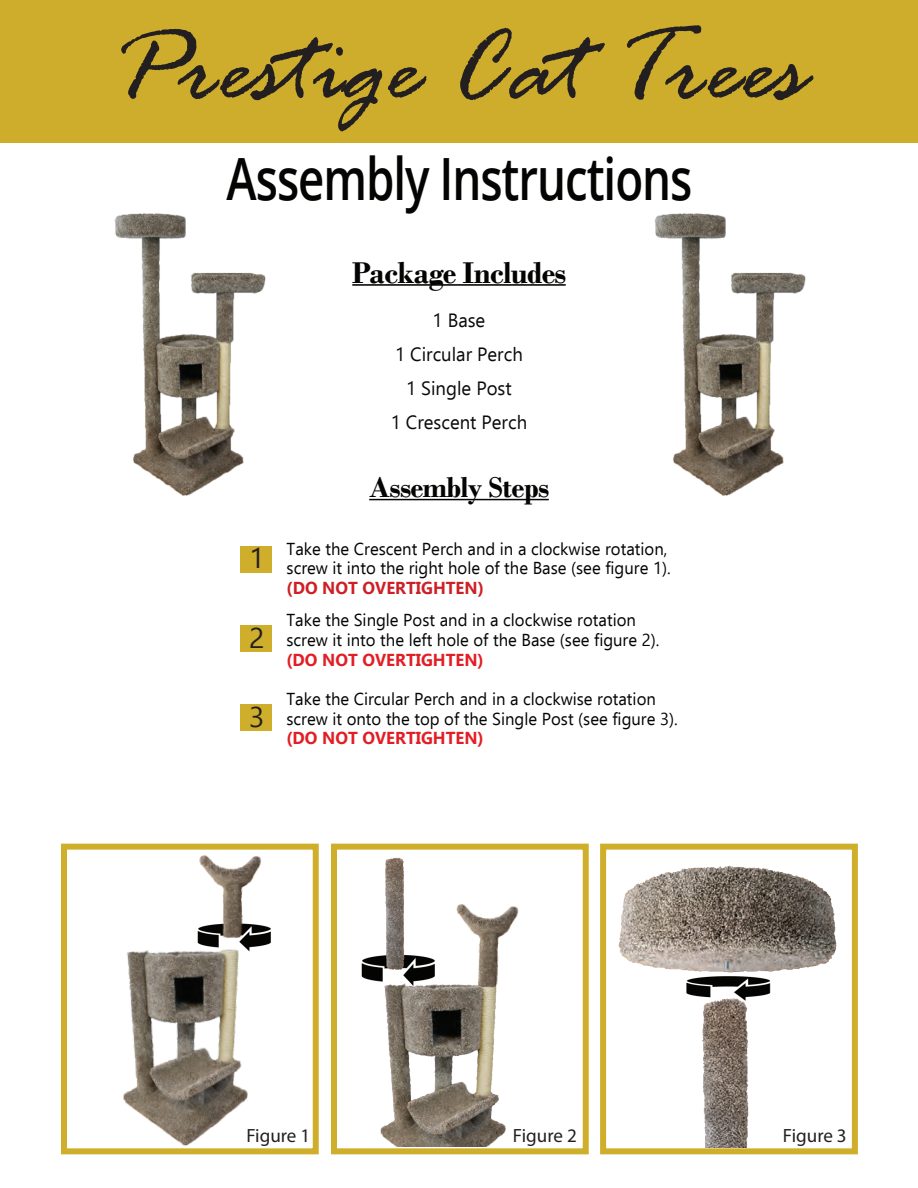
<style>
.page{position:relative;width:918px;height:1188px;background:#fff}
.page>*{position:absolute;margin:0;border:0;box-sizing:border-box;transform-origin:0 0}
.t1{font:italic 109.5px "Rage";color:#231f20}
.t2{font:600 58.35px "Open Sans";letter-spacing:-.025em;color:#040503;scale:.78 1}
.t3{font:700 31.5px "Bodoni";letter-spacing:-.025em;color:#040503}
.t4{font:700 30px "Bodoni";letter-spacing:-.025em;color:#050504}
.t5{font:28.5px "Ebrima";color:#231f20}
.t6{font:19.2px/34px "Ebrima";color:#0b0a09;text-align:center}
.t7{font:19.2px "Myriad Pro";color:#231f20}
.t8{font:17.25px/19.6px "Ebrima";color:#040503}
.t9{font:700 17.25px "Ebrima";color:#e21e25}
.t10{font:700 17.25px "Ebrima";color:#cd2026}
</style>
<div class="page">
<div style="left:0;top:0;width:918px;height:142px;background:#cdad2b"></div>
<hr style="left:352px;top:284px;width:214px;height:2px;background:#040503">
<hr style="left:369px;top:499px;width:180px;height:1px;background:#050504">
<div style="left:240px;top:546px;width:32px;height:27px;background:#ceae2b"></div>
<div style="left:240px;top:625px;width:32px;height:27px;background:#ceae2b"></div>
<div style="left:61px;top:844px;width:258px;height:310px;border:6px solid #ceae2b"></div>
<div style="left:331px;top:844px;width:258px;height:310px;border:6px solid #ceae2b"></div>
<div style="left:600px;top:844px;width:258px;height:310px;border:6px solid #ceae2b"></div>
<img style="left:361px;top:955px;width:74px;height:25px">
<img style="left:686px;top:977px;width:85px;height:20px">
<div style="left:240px;top:704px;width:32px;height:27px;background:#ceae2b"></div>
<img style="left:254px;top:926px;width:17px;height:21px">
<img style="left:197px;top:855px;width:67px;height:88px">
<img style="left:654px;top:213px;width:152px;height:283px">
<img style="left:618px;top:865px;width:219px;height:112px">
<img style="left:112px;top:939px;width:142px;height:213px">
<img style="left:368px;top:971px;width:138px;height:175px">
<img style="left:451px;top:904px;width:68px;height:89px">
<img style="left:384px;top:857px;width:23px;height:114px">
<img style="left:697px;top:990px;width:59px;height:157px">
<img style="left:114px;top:213px;width:152px;height:283px">
<h1 class="t1" style="left:112px;top:10px;width:696px">Prestige Cat Trees</h1>
<h2 class="t2" style="left:227px;top:138px;width:599px">Assembly Instructions</h2>
<h3 class="t5" style="left:249px;top:538px;width:17px">1</h3>
<h3 class="t5" style="left:249px;top:618px;width:17px">2</h3>
<h3 class="t5" style="left:249px;top:697px;width:17px">3</h3>
<h3 class="t3" style="left:352px;top:254px;width:216px">Package Includes</h3>
<p class="t6" style="left:391px;top:303px;width:138px">1 Base<br>1 Circular Perch<br>1 Single Post<br>1 Crescent Perch</p>
<h3 class="t4" style="left:369px;top:470px;width:182px">Assembly Steps</h3>
<p class="t8" style="left:287px;top:538px;width:386px">Take the Crescent Perch and in a clockwise rotation, screw it into the right hole of the Base (see figure 1).</p>
<p class="t10" style="left:287px;top:575px;width:199px">(DO NOT OVERTIGHTEN)</p>
<p class="t8" style="left:286px;top:610px;width:374px">Take the Single Post and in a clockwise rotation screw it into the left hole of the Base (see figure 2).</p>
<p class="t9" style="left:286px;top:647px;width:199px">(DO NOT OVERTIGHTEN)</p>
<p class="t8" style="left:286px;top:689px;width:393px">Take the Circular Perch and in a clockwise rotation screw it onto the top of the Single Post (see figure 3).</p>
<p class="t9" style="left:286px;top:725px;width:199px">(DO NOT OVERTIGHTEN)</p>
<p class="t7" style="left:246px;top:1123px;width:65px">Figure 1</p>
<p class="t7" style="left:513px;top:1123px;width:65px">Figure 2</p>
<p class="t7" style="left:783px;top:1123px;width:65px">Figure 3</p>
</div>
